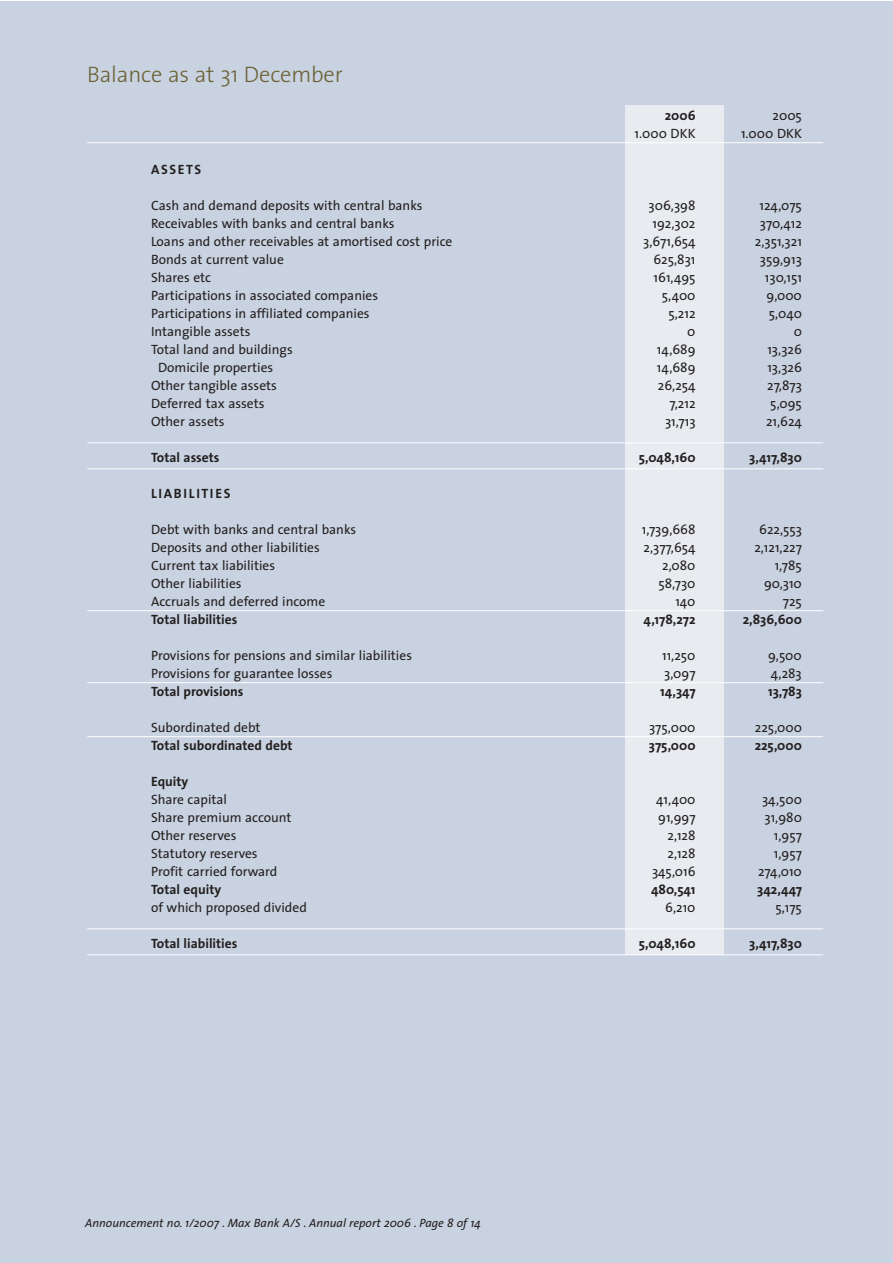
<style>
.page{position:relative;width:893px;height:1263px;background:#fff}
.page>*{position:absolute;margin:0;border:0;box-sizing:border-box;transform-origin:0 0}
.t1{font:300 22.5px "The Sans";letter-spacing:-.005em;color:#6c6235}
.t2{font:13.5px "The Sans";color:#231f1f}
.t3{font:700 13.5px "The Sans";color:#231f1f}
.t4{font:700 13.5px "The Sans";letter-spacing:.12em;color:#231f1f}
.t5{font:italic 12px "The Sans";color:#231f1f}
</style>
<div class="page">
<div style="left:0;top:2px;width:892px;height:1261px;background:#c8d2e0"></div>
<div style="left:625px;top:106px;width:99px;height:849px;background:#e8ebf0"></div>
<hr style="left:87px;top:142px;width:736px;height:1px;background:#fff">
<hr style="left:87px;top:443px;width:736px;height:1px;background:#fff">
<hr style="left:87px;top:469px;width:736px;height:1px;background:#fff">
<hr style="left:87px;top:610px;width:736px;height:1px;background:#fff">
<hr style="left:87px;top:682px;width:736px;height:1px;background:#fff">
<hr style="left:87px;top:736px;width:736px;height:1px;background:#fff">
<hr style="left:87px;top:929px;width:736px;height:1px;background:#fff">
<hr style="left:87px;top:955px;width:736px;height:1px;background:#fff">
<h1 class="t1" style="left:87px;top:66px;width:257px">Balance as at 31 December</h1>
<p class="t3" style="left:664px;top:111px;width:32px">2006</p>
<p class="t2" style="left:772px;top:111px;width:31px">2005</p>
<p class="t2" style="left:634px;top:129px;width:62px">1.000 DKK</p>
<p class="t2" style="left:741px;top:129px;width:62px">1.000 DKK</p>
<p class="t3" style="left:151px;top:165px;width:52px">ASSETS</p>
<p class="t2" style="left:151px;top:201px;width:273px">Cash and demand deposits with central banks</p>
<p class="t2" style="left:648px;top:201px;width:48px">306,398</p>
<p class="t2" style="left:759px;top:201px;width:44px">124,075</p>
<p class="t2" style="left:151px;top:219px;width:245px">Receivables with banks and central banks</p>
<p class="t2" style="left:652px;top:219px;width:44px">192,302</p>
<p class="t2" style="left:759px;top:219px;width:44px">370,412</p>
<p class="t2" style="left:151px;top:237px;width:303px">Loans and other receivables at amortised cost price</p>
<p class="t2" style="left:643px;top:237px;width:54px">3,671,654</p>
<p class="t2" style="left:754px;top:237px;width:49px">2,351,321</p>
<p class="t2" style="left:151px;top:255px;width:134px">Bonds at current value</p>
<p class="t2" style="left:653px;top:255px;width:44px">625,831</p>
<p class="t2" style="left:759px;top:255px;width:44px">359,913</p>
<p class="t2" style="left:151px;top:273px;width:62px">Shares etc</p>
<p class="t2" style="left:653px;top:273px;width:43px">161,495</p>
<p class="t2" style="left:764px;top:273px;width:39px">130,151</p>
<p class="t2" style="left:151px;top:291px;width:229px">Participations in associated companies</p>
<p class="t2" style="left:661px;top:291px;width:35px">5,400</p>
<p class="t2" style="left:766px;top:291px;width:37px">9,000</p>
<p class="t2" style="left:151px;top:309px;width:220px">Participations in affiliated companies</p>
<p class="t2" style="left:668px;top:309px;width:29px">5,212</p>
<p class="t2" style="left:768px;top:309px;width:35px">5,040</p>
<p class="t2" style="left:151px;top:327px;width:101px">Intangible assets</p>
<p class="t2" style="left:687px;top:327px;width:10px">0</p>
<p class="t2" style="left:793px;top:327px;width:10px">0</p>
<p class="t2" style="left:151px;top:345px;width:143px">Total land and buildings</p>
<p class="t2" style="left:657px;top:345px;width:40px">14,689</p>
<p class="t2" style="left:767px;top:345px;width:36px">13,326</p>
<p class="t2" style="left:158px;top:363px;width:117px">Domicile properties</p>
<p class="t2" style="left:657px;top:363px;width:40px">14,689</p>
<p class="t2" style="left:767px;top:363px;width:36px">13,326</p>
<p class="t2" style="left:151px;top:381px;width:127px">Other tangible assets</p>
<p class="t2" style="left:658px;top:381px;width:39px">26,254</p>
<p class="t2" style="left:767px;top:381px;width:36px">27,873</p>
<p class="t2" style="left:151px;top:399px;width:115px">Deferred tax assets</p>
<p class="t2" style="left:669px;top:399px;width:27px">7,212</p>
<p class="t2" style="left:770px;top:399px;width:33px">5,095</p>
<p class="t2" style="left:151px;top:417px;width:75px">Other assets</p>
<p class="t2" style="left:665px;top:417px;width:32px">31,713</p>
<p class="t2" style="left:766px;top:417px;width:37px">21,624</p>
<p class="t3" style="left:151px;top:453px;width:70px">Total assets</p>
<p class="t3" style="left:638px;top:453px;width:58px">5,048,160</p>
<p class="t3" style="left:749px;top:453px;width:54px">3,417,830</p>
<p class="t4" style="left:151px;top:489px;width:81px">LIABILITIES</p>
<p class="t2" style="left:151px;top:525px;width:207px">Debt with banks and central banks</p>
<p class="t2" style="left:641px;top:525px;width:55px">1,739,668</p>
<p class="t2" style="left:759px;top:525px;width:44px">622,553</p>
<p class="t2" style="left:151px;top:543px;width:170px">Deposits and other liabilities</p>
<p class="t2" style="left:643px;top:543px;width:53px">2,377,654</p>
<p class="t2" style="left:754px;top:543px;width:49px">2,121,227</p>
<p class="t2" style="left:151px;top:561px;width:126px">Current tax liabilities</p>
<p class="t2" style="left:662px;top:561px;width:35px">2,080</p>
<p class="t2" style="left:774px;top:561px;width:29px">1,785</p>
<p class="t2" style="left:151px;top:579px;width:92px">Other liabilities</p>
<p class="t2" style="left:658px;top:579px;width:39px">58,730</p>
<p class="t2" style="left:764px;top:579px;width:39px">90,310</p>
<p class="t2" style="left:151px;top:597px;width:176px">Accruals and deferred income</p>
<p class="t2" style="left:675px;top:597px;width:22px">140</p>
<p class="t2" style="left:783px;top:597px;width:21px">725</p>
<p class="t3" style="left:151px;top:615px;width:88px">Total liabilities</p>
<p class="t3" style="left:643px;top:615px;width:54px">4,178,272</p>
<p class="t3" style="left:742px;top:615px;width:61px">2,836,600</p>
<p class="t2" style="left:151px;top:651px;width:262px">Provisions for pensions and similar liabilities</p>
<p class="t2" style="left:662px;top:651px;width:35px">11,250</p>
<p class="t2" style="left:768px;top:651px;width:35px">9,500</p>
<p class="t2" style="left:151px;top:669px;width:183px">Provisions for guarantee losses</p>
<p class="t2" style="left:664px;top:669px;width:33px">3,097</p>
<p class="t2" style="left:770px;top:669px;width:33px">4,283</p>
<p class="t3" style="left:151px;top:687px;width:94px">Total provisions</p>
<p class="t3" style="left:660px;top:687px;width:37px">14,347</p>
<p class="t3" style="left:768px;top:687px;width:35px">13,783</p>
<p class="t2" style="left:151px;top:723px;width:111px">Subordinated debt</p>
<p class="t2" style="left:649px;top:723px;width:48px">375,000</p>
<p class="t2" style="left:754px;top:723px;width:49px">225,000</p>
<p class="t3" style="left:151px;top:741px;width:143px">Total subordinated debt</p>
<p class="t3" style="left:649px;top:741px;width:48px">375,000</p>
<p class="t3" style="left:754px;top:741px;width:49px">225,000</p>
<p class="t3" style="left:151px;top:777px;width:39px">Equity</p>
<p class="t2" style="left:151px;top:795px;width:78px">Share capital</p>
<p class="t2" style="left:656px;top:795px;width:41px">41,400</p>
<p class="t2" style="left:762px;top:795px;width:41px">34,500</p>
<p class="t2" style="left:151px;top:813px;width:142px">Share premium account</p>
<p class="t2" style="left:658px;top:813px;width:39px">91,997</p>
<p class="t2" style="left:764px;top:813px;width:39px">31,980</p>
<p class="t2" style="left:151px;top:831px;width:87px">Other reserves</p>
<p class="t2" style="left:667px;top:831px;width:29px">2,128</p>
<p class="t2" style="left:774px;top:831px;width:29px">1,957</p>
<p class="t2" style="left:151px;top:849px;width:108px">Statutory reserves</p>
<p class="t2" style="left:667px;top:849px;width:29px">2,128</p>
<p class="t2" style="left:774px;top:849px;width:29px">1,957</p>
<p class="t2" style="left:151px;top:867px;width:128px">Profit carried forward</p>
<p class="t2" style="left:652px;top:867px;width:45px">345,016</p>
<p class="t2" style="left:758px;top:867px;width:45px">274,010</p>
<p class="t3" style="left:151px;top:885px;width:72px">Total equity</p>
<p class="t3" style="left:651px;top:885px;width:46px">480,541</p>
<p class="t3" style="left:757px;top:885px;width:46px">342,447</p>
<p class="t2" style="left:151px;top:903px;width:157px">of which proposed divided</p>
<p class="t2" style="left:665px;top:903px;width:32px">6,210</p>
<p class="t2" style="left:775px;top:903px;width:28px">5,175</p>
<p class="t3" style="left:151px;top:939px;width:88px">Total liabilities</p>
<p class="t3" style="left:638px;top:939px;width:58px">5,048,160</p>
<p class="t3" style="left:749px;top:939px;width:54px">3,417,830</p>
<p class="t5" style="left:79px;top:1218px;width:401px">Fondsbørsmeddelelse nr. 2/2006 . M x Bank A/S . Års a port 2 05 . Sid 1 af 12</p>
<p class="t5" style="left:85px;top:1218px;width:397px">Announcement no. 1/2007 . Max Bank A/S . Annual report 2006 . Page 8 of 14</p>
</div>
